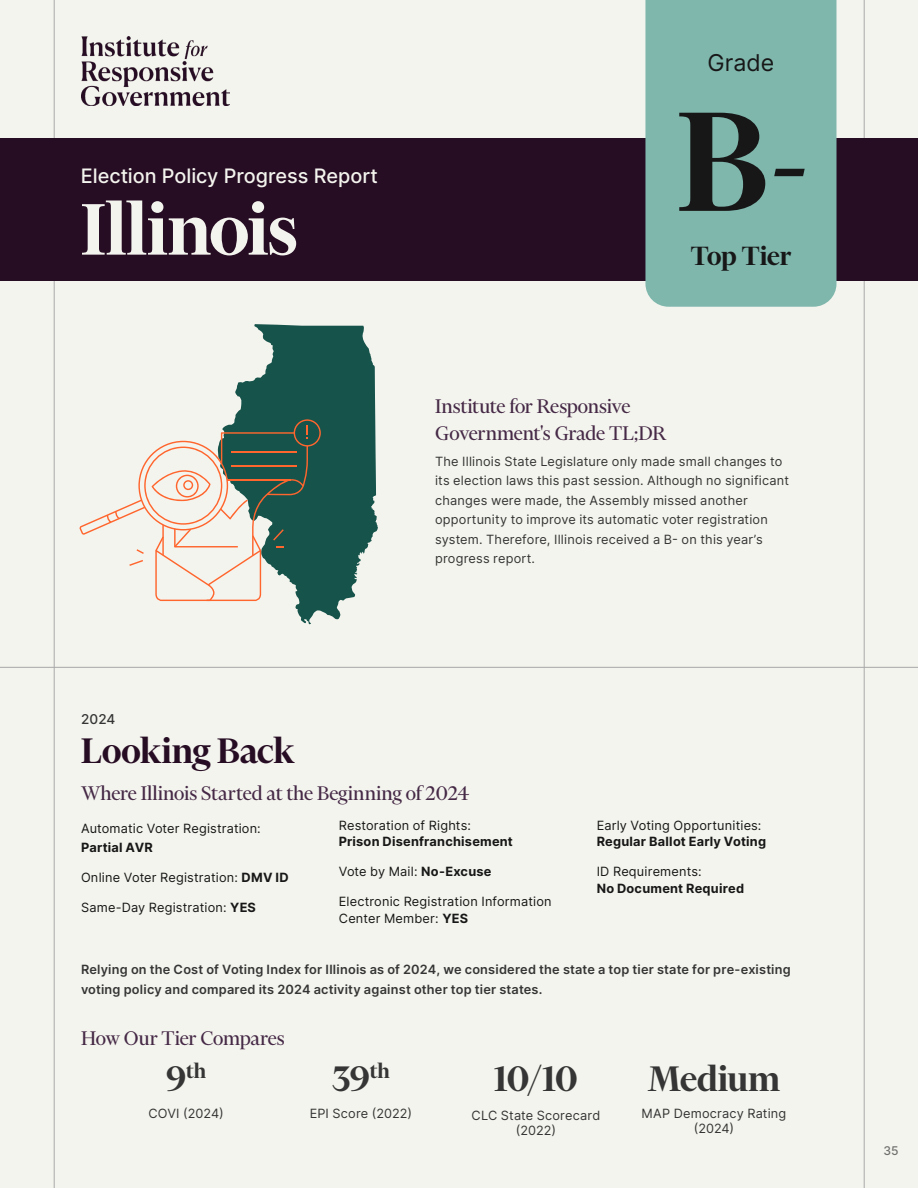
<style>
.page{position:relative;width:918px;height:1188px;background:#f4f4ee}
.page>*{position:absolute;margin:0;border:0;box-sizing:border-box;transform-origin:0 0}
.t1{font:600 162px "Financier Display";color:#171717}
.t2{font:600 83.25px "Financier Display";letter-spacing:-.005em;color:#f4f4ee}
.t3{font:600 40.5px "Financier Display";letter-spacing:-.015em;color:#353535}
.t4{font:600 40.5px "Financier Display";letter-spacing:-.005em;color:#270d24}
.t5{font:600 30.15px "Financier Display";letter-spacing:-.01em;color:#171717}
.t6{font:600 23.7px "Financier Display";color:#353535}
.t7{font:23.25px "Inter";color:#171717}
.t8{font:22.5px "Financier Display";letter-spacing:-.01em;color:#452946}
.t9{font:500 19.95px "Inter";color:#f4f4ee}
.t10{font:500 13.5px "Inter";color:#353535}
.Bullet_02{font:12.75px/19.5px "Inter";letter-spacing:.015em;color:#353535;text-align:center}
.t11{font:12.75px/16.5px "Inter";letter-spacing:.015em;color:#171717}
.t12{font:600 12.75px/19.5px "Inter";letter-spacing:.015em;color:#353535}
.t13{font:700 12.75px/16.5px "Inter";letter-spacing:.015em;color:#171717}
.t14{font:500 12px "Inter";color:#6f6f6f}
.s1{font-weight:700}
.s2{font-weight:400}
.s3{font-size:40.5px}
</style>
<div class="page">
<hr style="left:54px;top:0;width:1px;height:1188px;background:#a8a8a8">
<hr style="left:864px;top:0;width:1px;height:1188px;background:#a8a8a8">
<img style="left:81px;top:37px;width:148px;height:69px">
<svg style="left:218px;top:324px;width:160px;height:300px;fill:#15534b"></svg>
<div style="left:0;top:139px;width:918px;height:142px;background:#270d24"></div>
<hr style="left:0;top:667px;width:918px;height:1px;background:#a8a8a8">
<div style="left:645px;top:0;width:192px;height:307px;background:#7fb7ad"></div>
<svg style="left:79px;top:419px;width:242px;height:182px"></svg>
<p class="t9" style="left:81px;top:161px;width:298px">Election Policy Progress Report</p>
<p class="t2" style="left:81px;top:174px;width:219px">Illinois</p>
<p class="t7" style="left:708px;top:46px;width:68px">Grade</p>
<p class="t1" style="left:677px;top:54px;width:135px">B-</p>
<p class="t5" style="left:691px;top:236px;width:102px">Top Tier</p>
<p class="t8" style="left:435px;top:394px;width:197px">Institute for Responsive</p>
<p class="t8" style="left:435px;top:421px;width:233px">Government's Grade TL;DR</p>
<p class="Bullet_02" style="left:435px;top:451px;width:355px;text-align:left">The Illinois State Legislature only made small changes to its election laws this past session. Although no significant changes were made, the Assembly missed another opportunity to improve its automatic voter registration system. Therefore, Illinois received a B- on this year’s progress report.</p>
<p class="t10" style="left:81px;top:709px;width:36px">2024</p>
<p class="t4" style="left:81px;top:723px;width:215px">Looking Back</p>
<p class="t8" style="left:81px;top:781px;width:390px">Where Illinois Started at the Beginning of 2024</p>
<p class="t11" style="left:81px;top:818px;width:181px;line-height:19.5px">Automatic Voter Registration:<br><span class="s1">Partial AVR</span></p>
<p class="t11" style="left:81px;top:869px;width:209px">Online Voter Registration: <span class="s1">DMV ID</span></p>
<p class="t11" style="left:81px;top:899px;width:177px">Same-Day Registration: <span class="s1">YES</span></p>
<p class="t13" style="left:339px;top:816px;width:176px"><span class="s2">Restoration of Rights:<br></span>Prison Disenfranchisement</p>
<p class="t11" style="left:339px;top:863px;width:154px">Vote by Mail: <span class="s1">No-Excuse</span></p>
<p class="t11" style="left:339px;top:893px;width:214px">Electronic Registration Information<br>Center Member: <span class="s1">YES</span></p>
<p class="t11" style="left:597px;top:816px;width:171px">Early Voting Opportunities:<br><span class="s1">Regular Ballot Early Voting</span></p>
<p class="t13" style="left:597px;top:863px;width:149px"><span class="s2">ID Requirements:<br></span>No Document Required</p>
<p class="t12" style="left:81px;top:960px;width:711px">Relying on the Cost of Voting Index for Illinois as of 2024, we considered the state a top tier state for pre-existing voting policy and compared its 2024 activity against other top tier states.</p>
<p class="t8" style="left:81px;top:1026px;width:205px">How Our Tier Compares</p>
<p class="t6" style="left:166px;top:1055px;width:42px"><span class="s3">9</span>th</p>
<p class="Bullet_02" style="left:148px;top:1104px;width:77px">COVI (2024)</p>
<p class="t3" style="left:332px;top:1052px;width:59px">39<sup>th</sup></p>
<p class="Bullet_02" style="left:310px;top:1104px;width:104px">EPI Score (2022)</p>
<p class="t3" style="left:494px;top:1052px;width:85px">10/10</p>
<p class="Bullet_02" style="left:472px;top:1107px;width:130px;line-height:15px">CLC State Scorecard (2022)</p>
<p class="t3" style="left:648px;top:1052px;width:134px">Medium</p>
<p class="Bullet_02" style="left:642px;top:1106px;width:146px;line-height:15px">MAP Democracy Rating (2024)</p>
<p class="t14" style="left:883px;top:1142px;width:17px">35</p>
</div>
